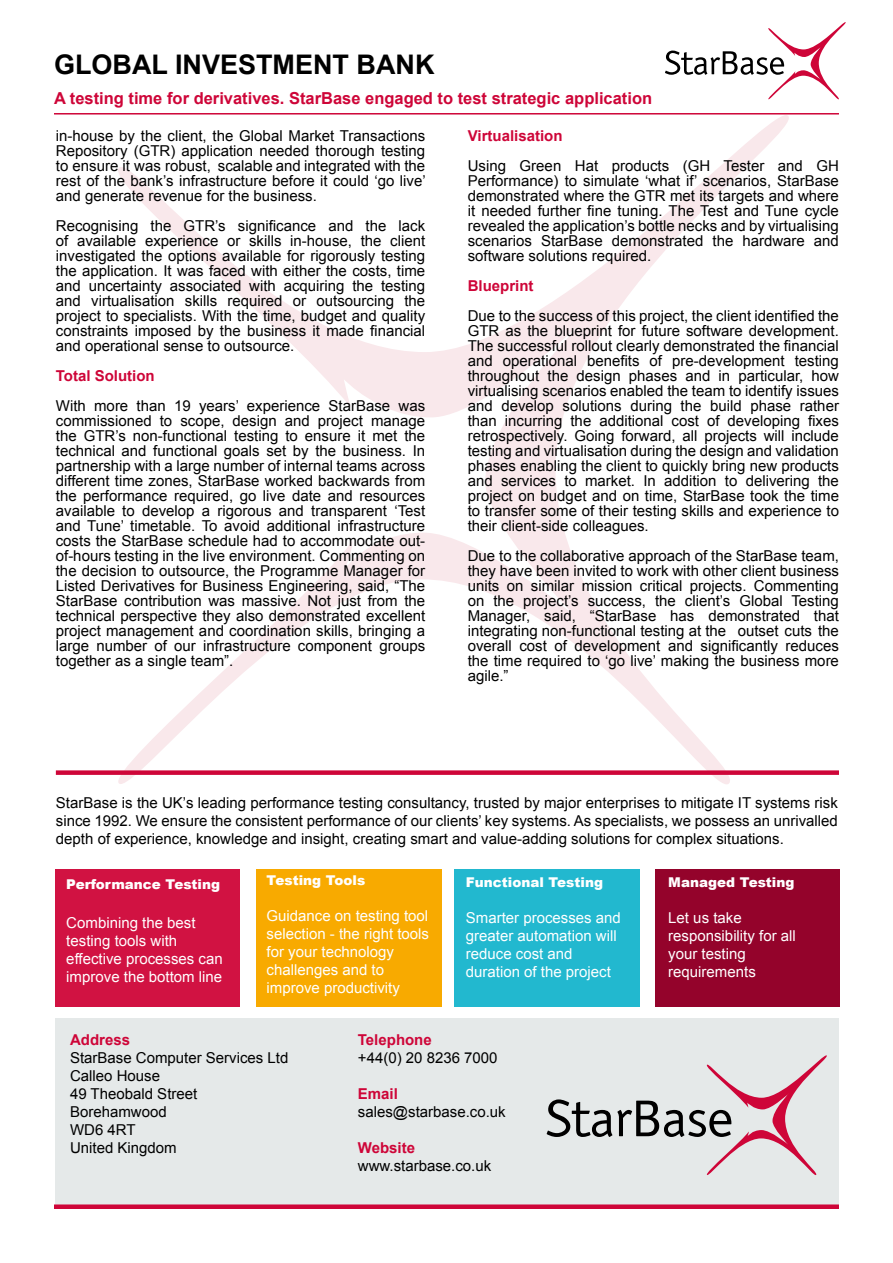
<style>
.page{position:relative;width:893px;height:1263px;background:#fff}
.page>*{position:absolute;margin:0;border:0;box-sizing:border-box;transform-origin:0 0}
.t1{font:700 27px "Arial";color:#000}
.t2{font:700 16.5px "Arial";color:#ce0538}
.t3{font:15px/15px "Arial";color:#000;text-align:justify}
.t4{font:15px/18px "Arial";color:#fff}
.t5{font:700 15px "Arial";color:#ce0538}
.t6{font:900 13.5px "Arial";color:#fff}
</style>
<div class="page">
<svg style="left:118px;top:115px;width:671px;height:669px"></svg>
<div style="left:56px;top:1018px;width:783px;height:188px;background:#e5e9e9"></div>
<div style="left:56px;top:770px;width:783px;height:5px;background:#ce0538"></div>
<div style="left:54px;top:1204px;width:785px;height:5px;background:#ce0538"></div>
<svg style="left:547px;top:1055px;width:280px;height:120px"></svg>
<div style="left:55px;top:869px;width:185px;height:138px;background:#d11242"></div>
<div style="left:256px;top:869px;width:185px;height:138px;background:#f8aa00"></div>
<div style="left:655px;top:869px;width:185px;height:138px;background:#94032b"></div>
<div style="left:455px;top:869px;width:185px;height:138px;background:#22b8cf"></div>
<hr style="left:54px;top:113px;width:785px;height:2px;background:#ce0538">
<svg style="left:665px;top:22px;width:181px;height:77px"></svg>
<h1 class="t1" style="left:54px;top:46px;width:382px">GLOBAL INVESTMENT BANK</h1>
<p class="t2" style="left:54px;top:87px;width:600px">A testing time for derivatives. StarBase engaged to test strategic application</p>
<p class="t3" style="left:56px;top:128px;width:371px">in-house by the client, the Global Market Transactions Repository (GTR) application needed thorough testing to ensure it was robust, scalable and integrated with the rest of the bank’s infrastructure before it could ‘go live’ and generate revenue for the business.</p>
<p class="t3" style="left:56px;top:218px;width:371px">Recognising the GTR’s significance and the lack of available experience or skills in-house, the client investigated the options available for rigorously testing the application. It was faced with either the costs, time and uncertainty associated with acquiring the testing and virtualisation skills required or outsourcing the project to specialists. With the time, budget and quality constraints imposed by the business it made financial and operational sense to outsource.</p>
<p class="t5" style="left:56px;top:366px;width:100px">Total Solution</p>
<p class="t3" style="left:56px;top:398px;width:371px">With more than 19 years’ experience StarBase was commissioned to scope, design and project manage the GTR’s non-functional testing to ensure it met the technical and functional goals set by the business. In partnership with a large number of internal teams across different time zones, StarBase worked backwards from the performance required, go live date and resources available to develop a rigorous and transparent ‘Test and Tune’ timetable. To avoid additional infrastructure costs the StarBase schedule had to accommodate out&shy;of-hours testing in the live environment. Commenting on the decision to outsource, the Programme Manager for Listed Derivatives for Business Engineering, said, “The StarBase contribution was massive. Not just from the technical perspective they also demonstrated excellent project management and coordination skills, bringing a large number of our infrastructure component groups together as a single team”.</p>
<p class="t5" style="left:468px;top:126px;width:96px">Virtualisation</p>
<p class="t3" style="left:468px;top:158px;width:373px">Using Green Hat products (GH Tester and GH Performance) to simulate ‘what if’ scenarios, StarBase demonstrated where the GTR met its targets and where it needed further fine tuning. The Test and Tune cycle revealed the application’s bottle necks and by virtualising scenarios StarBase demonstrated the hardware and software solutions required.</p>
<p class="t5" style="left:468px;top:276px;width:67px">Blueprint</p>
<p class="t3" style="left:468px;top:308px;width:373px">Due to the success of this project, the client identified the GTR as the blueprint for future software development.<br>The successful rollout clearly demonstrated the financial and operational benefits of pre-development testing throughout the design phases and in particular, how virtualising scenarios enabled the team to identify issues and develop solutions during the build phase rather than incurring the additional cost of developing fixes retrospectively. Going forward, all projects will include testing and virtualisation during the design and validation phases enabling the client to quickly bring new products and services to market. In addition to delivering the project on budget and on time, StarBase took the time to transfer some of their testing skills and experience to their client-side colleagues.</p>
<p class="t3" style="left:468px;top:548px;width:373px">Due to the collaborative approach of the StarBase team, they have been invited to work with other client business units on similar mission critical projects. Commenting on the project’s success, the client’s Global Testing Manager, said, “StarBase has demonstrated that integrating non-functional testing at the outset cuts the overall cost of development and significantly reduces the time required to ‘go live’ making the business more agile.”</p>
<p class="t3" style="left:56px;top:794px;width:783px;line-height:18px">StarBase is the UK’s leading performance testing consultancy, trusted by major enterprises to mitigate IT systems risk since 1992. We ensure the consistent performance of our clients’ key systems. As specialists, we possess an unrivalled depth of experience, knowledge and insight, creating smart and value-adding solutions for complex situations.</p>
<p class="t6" style="left:66px;top:874px;width:155px">Performance Testing</p>
<p class="t4" style="left:66px;top:914px;width:158px">Combining the best testing tools with effective processes can improve the bottom line</p>
<p class="t6" style="left:267px;top:871px;width:100px">Testing Tools</p>
<p class="t4" style="left:267px;top:907px;width:164px">Guidance on testing tool selection - the right tools for your technology challenges and to improve productivity</p>
<p class="t6" style="left:466px;top:873px;width:139px">Functional Testing</p>
<p class="t4" style="left:466px;top:909px;width:157px">Smarter processes and greater automation will reduce cost and duration of the project</p>
<p class="t5" style="left:70px;top:1030px;width:62px">Address</p>
<p class="t3" style="left:70px;top:1049px;width:220px;line-height:18px;text-align:left">StarBase Computer Services Ltd<br>Calleo House<br>49 Theobald Street<br>Borehamwood<br>WD6 4RT<br>United Kingdom</p>
<p class="t5" style="left:358px;top:1030px;width:75px">Telephone</p>
<p class="t3" style="left:358px;top:1051px;width:141px">+44(0) 20 8236 7000</p>
<p class="t5" style="left:358px;top:1084px;width:42px">Email</p>
<p class="t3" style="left:358px;top:1105px;width:149px">sales@starbase.co.uk</p>
<p class="t5" style="left:358px;top:1138px;width:59px">Website</p>
<p class="t3" style="left:358px;top:1159px;width:135px">www.starbase.co.uk</p>
<p class="t6" style="left:668px;top:872px;width:128px">Managed Testing</p>
<p class="t4" style="left:668px;top:908px;width:129px">Let us take responsibility for all your testing requirements</p>
</div>
